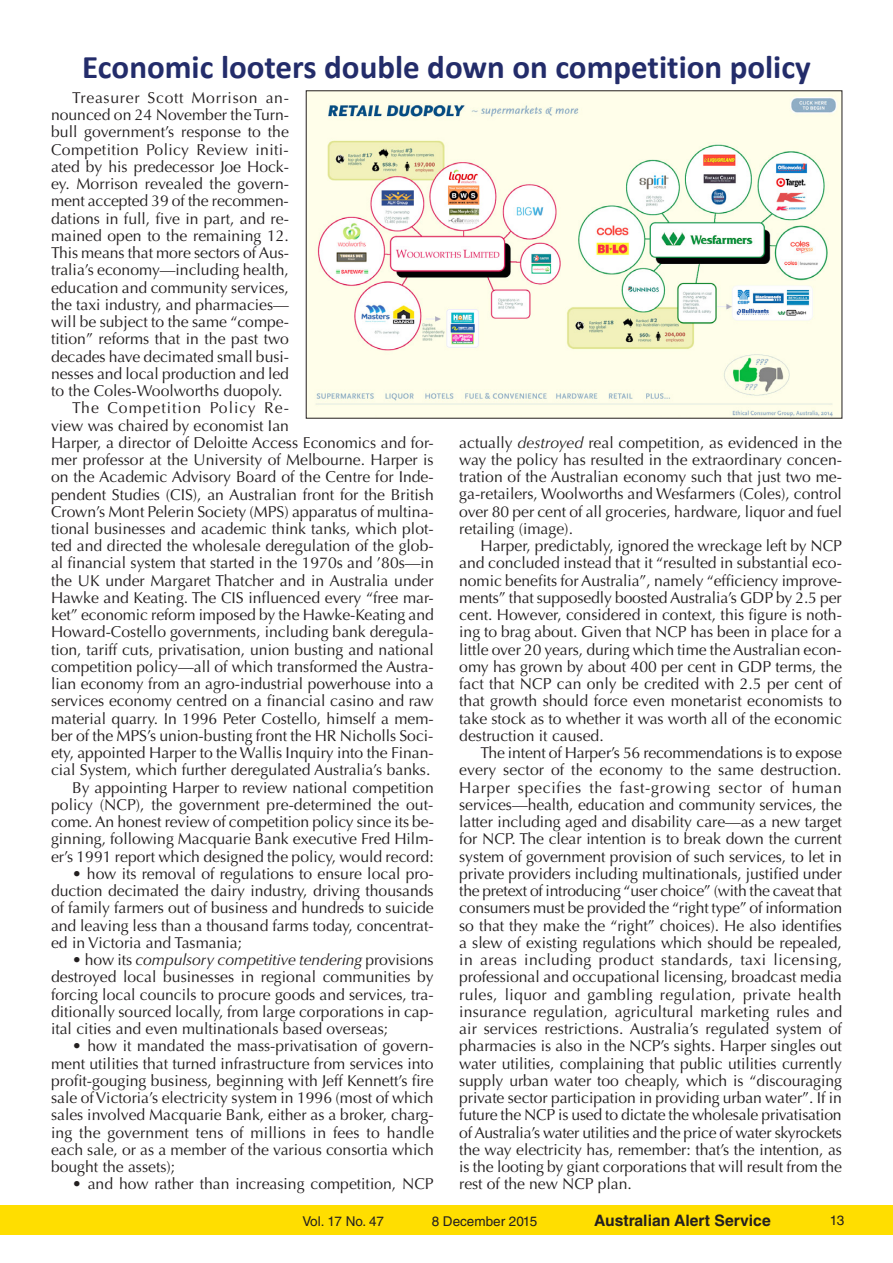
<style>
.page{position:relative;width:893px;height:1263px;background:#fff}
.page>*{position:absolute;margin:0;border:0;box-sizing:border-box;transform-origin:0 0}
.t1{font:700 33px "Calibri";color:#232c6a}
.t2{font:15.75px/17.2px "Optima LT Std";color:#231f20;text-align:justify}
.t3{font:15.75px "Optima LT Std";letter-spacing:.025em;color:#231f20}
.t4{font:15.75px "Optima LT Std";letter-spacing:.045em;color:#231f20}
.t5{font:15.75px "Optima LT Std";letter-spacing:.06em;color:#231f20}
.t6{font:700 15.75px "Helvetica LT Std";color:#231f20}
.t7{font:13.5px "Helvetica LT Std";color:#231f20}
.s1{font-style:italic}
</style>
<div class="page">
<div style="left:0;top:1205px;width:893px;height:29px;background:#ffde00"></div>
<img style="left:308px;top:93px;width:532px;height:323px">
<h1 class="t1" style="left:82px;top:46px;width:730px">Economic looters double down on competition policy</h1>
<p class="t4" style="left:72px;top:88px;width:218px">Treasurer Scott Morrison an-</p>
<p class="t2" style="left:51px;top:106px;width:239px">nounced on 24 November the Turn-</p>
<p class="t2" style="left:51px;top:124px;width:239px">bull government’s response to the</p>
<p class="t3" style="left:51px;top:140px;width:239px">Competition Policy Review initi-</p>
<p class="t2" style="left:51px;top:158px;width:239px">ated by his predecessor Joe Hock-</p>
<p class="t2" style="left:51px;top:175px;width:240px">ey. Morrison revealed the govern-</p>
<p class="t2" style="left:51px;top:193px;width:239px">ment accepted 39 of the recommen-</p>
<p class="t2" style="left:51px;top:210px;width:239px">dations in full, five in part, and re-</p>
<p class="t2" style="left:51px;top:227px;width:239px">mained open to the remaining 12.</p>
<p class="t2" style="left:51px;top:244px;width:239px">This means that more sectors of Aus-</p>
<p class="t2" style="left:51px;top:262px;width:239px">tralia’s economy—including health,</p>
<p class="t2" style="left:51px;top:279px;width:239px">education and community services,</p>
<p class="t2" style="left:51px;top:296px;width:239px">the taxi industry, and pharmacies—</p>
<p class="t2" style="left:51px;top:313px;width:239px">will be subject to the same “compe-</p>
<p class="t2" style="left:51px;top:330px;width:239px">tition” reforms that in the past two</p>
<p class="t2" style="left:51px;top:348px;width:239px">decades have decimated small busi-</p>
<p class="t2" style="left:51px;top:365px;width:239px">nesses and local production and led</p>
<p class="t2" style="left:51px;top:382px;width:233px">to the Coles-Woolworths duopoly.</p>
<p class="t5" style="left:72px;top:399px;width:218px">The Competition Policy Re-</p>
<p class="t2" style="left:51px;top:417px;width:239px">view was chaired by economist Ian</p>
<p class="t2" style="left:51px;top:434px;width:384px">Harper, a director of Deloitte Access Economics and for-</p>
<p class="t2" style="left:51px;top:451px;width:384px">mer professor at the University of Melbourne. Harper is</p>
<p class="t2" style="left:51px;top:468px;width:384px">on the Academic Advisory Board of the Centre for Inde-</p>
<p class="t2" style="left:51px;top:486px;width:384px">pendent Studies (CIS), an Australian front for the British</p>
<p class="t2" style="left:51px;top:503px;width:384px">Crown’s Mont Pelerin Society (MPS) apparatus of multina-</p>
<p class="t2" style="left:51px;top:520px;width:384px">tional businesses and academic think tanks, which plot-</p>
<p class="t2" style="left:51px;top:537px;width:384px">ted and directed the wholesale deregulation of the glob-</p>
<p class="t2" style="left:51px;top:555px;width:384px">al financial system that started in the 1970s and ’80s—in</p>
<p class="t2" style="left:51px;top:572px;width:384px">the UK under Margaret Thatcher and in Australia under</p>
<p class="t2" style="left:51px;top:589px;width:384px">Hawke and Keating. The CIS influenced every “free mar-</p>
<p class="t2" style="left:51px;top:606px;width:384px">ket” economic reform imposed by the Hawke-Keating and</p>
<p class="t2" style="left:51px;top:624px;width:384px">Howard-Costello governments, including bank deregula-</p>
<p class="t2" style="left:51px;top:641px;width:384px">tion, tariff cuts, privatisation, union busting and national</p>
<p class="t2" style="left:51px;top:658px;width:384px">competition policy—all of which transformed the Austra-</p>
<p class="t2" style="left:51px;top:675px;width:384px">lian economy from an agro-industrial powerhouse into a</p>
<p class="t2" style="left:51px;top:693px;width:384px">services economy centred on a financial casino and raw</p>
<p class="t2" style="left:51px;top:710px;width:384px">material quarry. In 1996 Peter Costello, himself a mem-</p>
<p class="t2" style="left:51px;top:727px;width:384px">ber of the MPS’s union-busting front the HR Nicholls Soci-</p>
<p class="t2" style="left:51px;top:744px;width:384px">ety, appointed Harper to the Wallis Inquiry into the Finan-</p>
<p class="t2" style="left:51px;top:762px;width:381px">cial System, which further deregulated Australia’s banks.</p>
<p class="t2" style="left:72px;top:779px;width:363px">By appointing Harper to review national competition</p>
<p class="t2" style="left:51px;top:796px;width:384px">policy (NCP), the government pre-determined the out-</p>
<p class="t2" style="left:51px;top:813px;width:384px">come. An honest review of competition policy since its be-</p>
<p class="t2" style="left:51px;top:831px;width:384px">ginning, following Macquarie Bank executive Fred Hilm-</p>
<p class="t2" style="left:51px;top:848px;width:384px">er’s 1991 report which designed the policy, would record:</p>
<p class="t2" style="left:51px;top:865px;width:384px;text-indent:21px">• how its removal of regulations to ensure local pro&shy;duction decimated the dairy industry, driving thousands of family farmers out of business and hundreds to suicide and leaving less than a thousand farms today, concentrat&shy;ed in Victoria and Tasmania;</p>
<p class="t2" style="left:51px;top:951px;width:384px;text-indent:21px">• how its <span class="s1">compulsory competitive tendering</span> provisions destroyed local businesses in regional communities by forcing local councils to procure goods and services, tra&shy;ditionally sourced locally, from large corporations in cap&shy;ital cities and even multinationals based overseas;</p>
<p class="t2" style="left:51px;top:1038px;width:384px;text-indent:21px">• how it mandated the mass-privatisation of govern&shy;ment utilities that turned infrastructure from services into profit-gouging business, beginning with Jeff Kennett’s fire sale of Victoria’s electricity system in 1996 (most of which sales involved Macquarie Bank, either as a broker, charg&shy;ing the government tens of millions in fees to handle each sale, or as a member of the various consortia which bought the assets);</p>
<p class="t2" style="left:72px;top:1176px;width:363px">• and how rather than increasing competition, NCP</p>
<p class="t2" style="left:459px;top:434px;width:384px">actually <span class="s1">destroyed</span> real competition, as evidenced in the way the policy has resulted in the extraordinary concen&shy;tration of the Australian economy such that just two me&shy;ga-retailers, Woolworths and Wesfarmers (Coles), control over 80 per cent of all groceries, hardware, liquor and fuel retailing (image).</p>
<p class="t2" style="left:459px;top:537px;width:384px;text-indent:21px">Harper, predictably, ignored the wreckage left by NCP and concluded instead that it “resulted in substantial eco&shy;nomic benefits for Australia”, namely “efficiency improve&shy;ments” that supposedly boosted Australia’s GDP by 2.5 per cent. However, considered in context, this figure is noth&shy;ing to brag about. Given that NCP has been in place for a little over 20 years, during which time the Australian econ&shy;omy has grown by about 400 per cent in GDP terms, the fact that NCP can only be credited with 2.5 per cent of that growth should force even monetarist economists to take stock as to whether it was worth all of the economic destruction it caused.</p>
<p class="t2" style="left:459px;top:744px;width:384px;text-indent:21px">The intent of Harper’s 56 recommendations is to expose every sector of the economy to the same destruction.<br>Harper specifies the fast-growing sector of human services—health, education and community services, the latter including aged and disability care—as a new target for NCP. The clear intention is to break down the current system of government provision of such services, to let in private providers including multinationals, justified under the pretext of introducing “user choice” (with the caveat that consumers must be provided the “right type” of information so that they make the “right” choices). He also identifies a slew of existing regulations which should be repealed, in areas including product standards, taxi licensing, professional and occupational licensing, broadcast media rules, liquor and gambling regulation, private health insurance regulation, agricultural marketing rules and air services restrictions. Australia’s regulated system of pharmacies is also in the NCP’s sights. Harper singles out water utilities, complaining that public utilities currently supply urban water too cheaply, which is “discouraging private sector participation in providing urban water”. If in future the NCP is used to dictate the wholesale privatisation of Australia’s water utilities and the price of water skyrockets the way electricity has, remember: that’s the intention, as is the looting by giant corporations that will result from the rest of the new NCP plan.</p>
<p class="t7" style="left:302px;top:1213px;width:83px">Vol. 17 No. 47</p>
<p class="t7" style="left:432px;top:1213px;width:107px">8 December 2015</p>
<p class="t6" style="left:594px;top:1211px;width:178px">Australian Alert Service</p>
<p class="t7" style="left:830px;top:1213px;width:16px">13</p>
</div>
